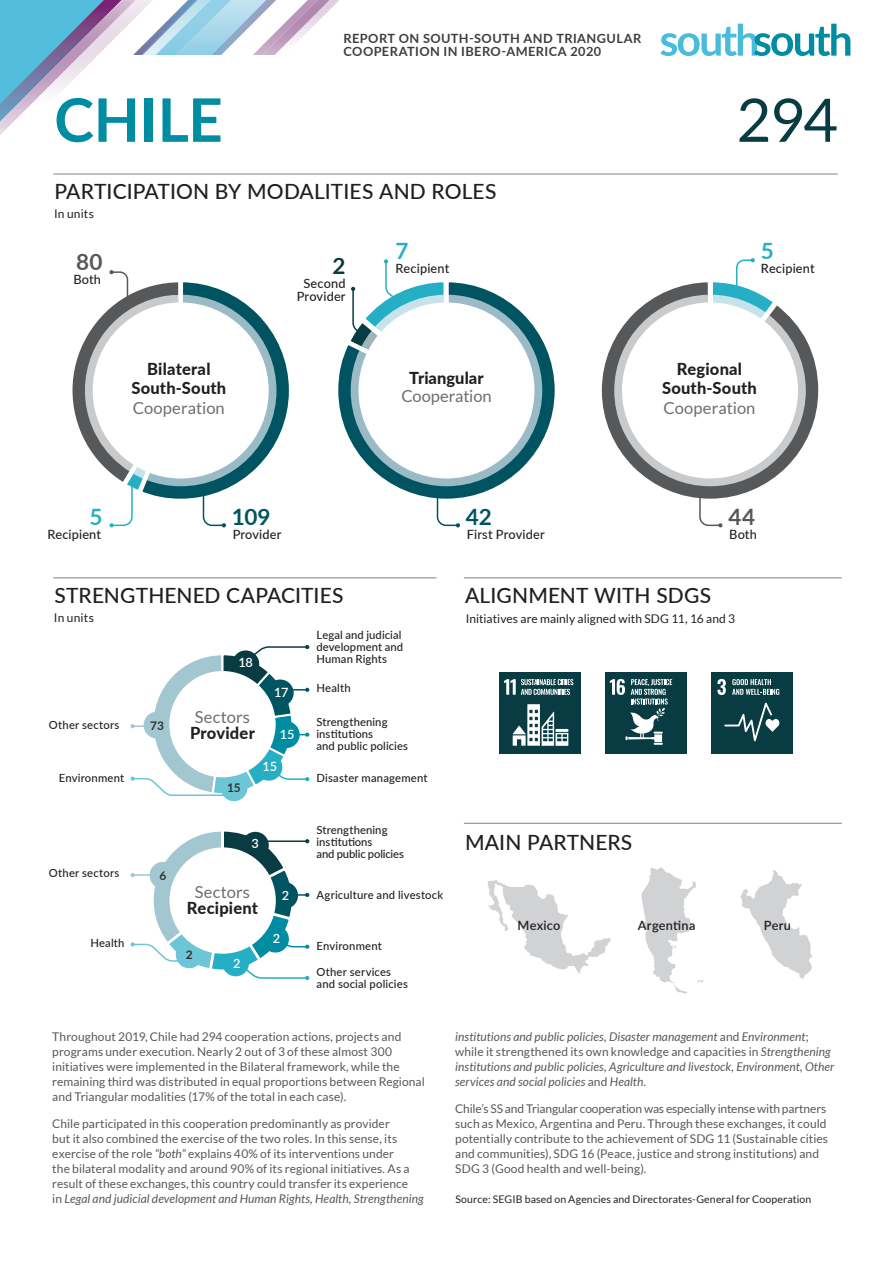
<style>
.page{position:relative;width:893px;height:1263px;background:#fff}
.page>*{position:absolute;margin:0;border:0;box-sizing:border-box;transform-origin:0 0}
.t1{font:700 60px "Lato";color:#008da2}
.t2{font:60px "Lato";color:#083b42}
.t3{font:700 22.5px "Lato";color:#005462}
.t4{font:700 22.5px "Lato";color:#57585a}
.t5{font:700 22.5px "Lato";color:#26afc4}
.t6{font:700 22.5px "Lato";color:#083b42}
.t7{font:500 21px "Lato";letter-spacing:.005em;color:#231f20}
.t8{font:800 16.5px/19.5px "Lato";letter-spacing:.01em;color:#231f20;text-align:center}
.t9{font:16.5px "Lato";letter-spacing:.005em;color:#6c6d70}
.t10{font:500 12.75px/13.5px "Lato";letter-spacing:.01em;color:#231f20;text-align:center}
.t11{font:700 12.75px/12.8px "Lato";letter-spacing:.035em;color:#3e3e3f}
.t12{font:600 12.75px "Lato";letter-spacing:.025em;color:#231f20}
.t13{font:600 12.75px "Lato";letter-spacing:-.015em;color:#fff}
.t14{font:12px/15px "Lato";letter-spacing:.005em;color:#57585a}
.t15{font:italic 12px/15px "Lato";letter-spacing:.005em;color:#57585a}
.t16{font:12px "Lato";letter-spacing:.005em;color:#231f20}
.t17{font:700 11.85px "Lato";color:#312f30}
.t18{font:500 11.25px/12px "Lato";letter-spacing:.01em;color:#231f20}
.t19{font:500 11.25px/12px "Lato";letter-spacing:-.01em;color:#231f20}
.t20{font:10.5px "Lato";letter-spacing:.015em;color:#231f20}
.s1{font-style:italic}
.s2{font-style:normal}
</style>
<div class="page">
<svg style="left:661px;top:24px;width:189px;height:32px"></svg>
<svg style="left:0;top:0;width:192px;height:125px"></svg>
<img style="left:192px;top:0;width:51px;height:55px">
<img style="left:243px;top:0;width:87px;height:55px">
<div style="left:113px;top:55px;width:199px;height:70px;background:#fff"></div>
<svg style="left:641px;top:868px;width:63px;height:125px"></svg>
<svg style="left:740px;top:870px;width:72px;height:109px"></svg>
<svg style="left:487px;top:880px;width:124px;height:94px"></svg>
<hr style="left:53px;top:577px;width:383px;height:1px;background:#808285">
<hr style="left:53px;top:174px;width:785px;height:1px;background:#808285">
<hr style="left:464px;top:577px;width:378px;height:1px;background:#808285">
<hr style="left:464px;top:823px;width:378px;height:1px;background:#808285">
<svg style="left:72px;top:270px;width:217px;height:257px"></svg>
<svg style="left:338px;top:340px;width:217px;height:101px;fill:#005462"></svg>
<svg style="left:344px;top:259px;width:198px;height:268px"></svg>
<svg style="left:601px;top:340px;width:218px;height:158px"></svg>
<svg style="left:614px;top:258px;width:192px;height:228px"></svg>
<svg style="left:698px;top:494px;width:24px;height:33px"></svg>
<svg style="left:131px;top:831px;width:178px;height:149px"></svg>
<svg style="left:131px;top:645px;width:178px;height:152px"></svg>
<div style="left:267px;top:679px;width:27px;height:27px;background:#005462;border-radius:50%"></div>
<div style="left:271px;top:882px;width:27px;height:27px;background:#005462;border-radius:50%"></div>
<div style="left:273px;top:721px;width:27px;height:27px;background:#008da2;border-radius:50%"></div>
<div style="left:262px;top:925px;width:27px;height:27px;background:#008da2;border-radius:50%"></div>
<div style="left:255px;top:754px;width:27px;height:27px;background:#26afc4;border-radius:50%"></div>
<div style="left:222px;top:949px;width:27px;height:27px;background:#26afc4;border-radius:50%"></div>
<div style="left:221px;top:774px;width:26px;height:27px;background:#6dc5d8;border-radius:50%"></div>
<div style="left:176px;top:941px;width:27px;height:27px;background:#6dc5d8;border-radius:50%"></div>
<div style="left:144px;top:712px;width:27px;height:27px;background:#a2c7d1;border-radius:50%"></div>
<div style="left:150px;top:862px;width:27px;height:27px;background:#a2c7d1;border-radius:50%"></div>
<div style="left:169px;top:671px;width:107px;height:106px;background:#fff;border-radius:50%"></div>
<div style="left:169px;top:847px;width:107px;height:107px;background:#fff;border-radius:50%"></div>
<div style="left:499px;top:672px;width:82px;height:82px;background:#083b42"></div>
<svg style="left:504px;top:679px;width:69px;height:16px"></svg>
<svg style="left:513px;top:704px;width:55px;height:42px"></svg>
<div style="left:711px;top:672px;width:82px;height:82px;background:#083b42"></div>
<svg style="left:717px;top:679px;width:9px;height:16px"></svg>
<svg style="left:732px;top:679px;width:47px;height:16px"></svg>
<svg style="left:724px;top:703px;width:55px;height:38px"></svg>
<div style="left:605px;top:672px;width:82px;height:82px;background:#083b42"></div>
<svg style="left:610px;top:679px;width:62px;height:66px"></svg>
<p class="t11" style="left:344px;top:31px;width:299px">REPORT ON SOUTH-SOUTH AND TRIANGULAR<br>COOPERATION IN IBERO-AMERICA 2020</p>
<h1 class="t1" style="left:54px;top:76px;width:170px">CHILE</h1>
<h1 class="t2" style="left:736px;top:87px;width:103px">294</h1>
<h3 class="t7" style="left:54px;top:177px;width:444px">PARTICIPATION BY MODALITIES AND ROLES</h3>
<p class="t16" style="left:54px;top:207px;width:42px">In units</p>
<h2 class="t4" style="left:76px;top:245px;width:28px">80</h2>
<p class="t10" style="left:73px;top:272px;width:29px">Both</p>
<h3 class="t8" style="left:131px;top:358px;width:96px">Bilateral<br>South-South</h3>
<h3 class="t9" style="left:133px;top:399px;width:93px">Cooperation</h3>
<h2 class="t6" style="left:333px;top:249px;width:15px">2</h2>
<p class="t10" style="left:297px;top:276px;width:50px">Second<br>Provider</p>
<h2 class="t5" style="left:396px;top:235px;width:15px">7</h2>
<p class="t10" style="left:396px;top:261px;width:55px">Recipient</p>
<h3 class="t8" style="left:409px;top:368px;width:76px">Triangular</h3>
<h3 class="t9" style="left:401px;top:387px;width:92px">Cooperation</h3>
<h2 class="t5" style="left:90px;top:500px;width:15px">5</h2>
<p class="t10" style="left:47px;top:527px;width:55px">Recipient</p>
<h2 class="t3" style="left:232px;top:500px;width:40px">109</h2>
<h2 class="t3" style="left:466px;top:500px;width:27px">42</h2>
<p class="t10" style="left:233px;top:527px;width:50px">Provider</p>
<p class="t10" style="left:467px;top:527px;width:80px">First Provider</p>
<h2 class="t5" style="left:761px;top:235px;width:15px">5</h2>
<p class="t10" style="left:761px;top:261px;width:55px">Recipient</p>
<h3 class="t8" style="left:662px;top:358px;width:96px">Regional<br>South-South</h3>
<h3 class="t9" style="left:663px;top:399px;width:93px">Cooperation</h3>
<h2 class="t4" style="left:728px;top:500px;width:28px">44</h2>
<p class="t10" style="left:729px;top:527px;width:29px">Both</p>
<h3 class="t7" style="left:54px;top:580px;width:291px">STRENGTHENED CAPACITIES</h3>
<p class="t16" style="left:54px;top:611px;width:42px">In units</p>
<p class="t13" style="left:238px;top:653px;width:16px">18</p>
<p class="t18" style="left:316px;top:628px;width:88px">Legal and judicial development and<br>Human Rights</p>
<p class="t13" style="left:274px;top:683px;width:16px">17</p>
<p class="t18" style="left:316px;top:681px;width:36px">Health</p>
<p class="t18" style="left:49px;top:719px;width:72px">Other sectors</p>
<p class="t17" style="left:150px;top:717px;width:15px">73</p>
<h3 class="t9" style="left:195px;top:708px;width:57px">Sectors</h3>
<h3 class="t8" style="left:190px;top:723px;width:66px">Provider</h3>
<p class="t13" style="left:280px;top:725px;width:16px">15</p>
<p class="t18" style="left:316px;top:715px;width:93px">Strengthening institutions<br>and public policies</p>
<p class="t13" style="left:263px;top:757px;width:16px">15</p>
<p class="t18" style="left:59px;top:771px;width:67px">Environment</p>
<p class="t17" style="left:227px;top:779px;width:15px">15</p>
<p class="t18" style="left:316px;top:771px;width:112px">Disaster management</p>
<p class="t13" style="left:252px;top:834px;width:9px">3</p>
<p class="t19" style="left:316px;top:823px;width:89px">Strengthening institutions<br>and public policies</p>
<p class="t18" style="left:49px;top:867px;width:72px">Other sectors</p>
<p class="t17" style="left:160px;top:867px;width:8px">6</p>
<h3 class="t9" style="left:195px;top:883px;width:57px">Sectors</h3>
<h3 class="t8" style="left:187px;top:898px;width:73px">Recipient</h3>
<p class="t13" style="left:282px;top:886px;width:9px">2</p>
<p class="t18" style="left:316px;top:888px;width:128px">Agriculture and livestock</p>
<p class="t18" style="left:90px;top:936px;width:36px">Health</p>
<p class="t17" style="left:186px;top:946px;width:8px">2</p>
<p class="t13" style="left:233px;top:954px;width:9px">2</p>
<p class="t13" style="left:273px;top:929px;width:9px">2</p>
<p class="t18" style="left:316px;top:939px;width:67px">Environment</p>
<p class="t18" style="left:316px;top:965px;width:93px">Other services and social policies</p>
<h3 class="t7" style="left:465px;top:580px;width:248px">ALIGNMENT WITH SDGS</h3>
<p class="t16" style="left:466px;top:612px;width:271px">Initiatives are mainly aligned with SDG 11, 16 and 3</p>
<h3 class="t7" style="left:465px;top:827px;width:169px">MAIN PARTNERS</h3>
<p class="t12" style="left:517px;top:916px;width:45px">Mexico</p>
<p class="t12" style="left:638px;top:916px;width:59px">Argentina</p>
<p class="t12" style="left:764px;top:916px;width:29px">Peru</p>
<p class="t14" style="left:52px;top:1029px;width:374px">Throughout 2019, Chile had 294 cooperation actions, projects and programs under execution. Nearly 2 out of 3 of these almost 300 initiatives were implemented in the Bilateral framework, while the remaining third was distributed in equal proportions between Regional and Triangular modalities (17% of the total in each case).</p>
<p class="t14" style="left:52px;top:1116px;width:373px">Chile participated in this cooperation predominantly as provider<br>but it also combined the exercise of the two roles. In this sense, its exercise of the role <span class="s1">“both”</span> explains 40% of its interventions under<br>the bilateral modality and around 90% of its regional initiatives. As a result of these exchanges, this country could transfer its experience<br>in <span class="s1">Legal and judicial development and Human Rights, Health, Strengthening</span></p>
<p class="t15" style="left:455px;top:1029px;width:381px">institutions and public policies, Disaster management <span class="s2">and</span> Environment<span class="s2">; while it strengthened its own knowledge and capacities in</span> Strengthening institutions and public policies, Agriculture and livestock, Environment, Other services and social policies <span class="s2">and</span> Health.</p>
<p class="t14" style="left:455px;top:1101px;width:374px">Chile’s SS and Triangular cooperation was especially intense with partners such as Mexico, Argentina and Peru. Through these exchanges, it could potentially contribute to the achievement of SDG 11 (Sustainable cities and communities), SDG 16 (Peace, justice and strong institutions) and SDG 3 (Good health and well-being).</p>
<p class="t20" style="left:455px;top:1194px;width:357px">Source: SEGIB based on Agencies and Directorates-General for Cooperation</p>
</div>
